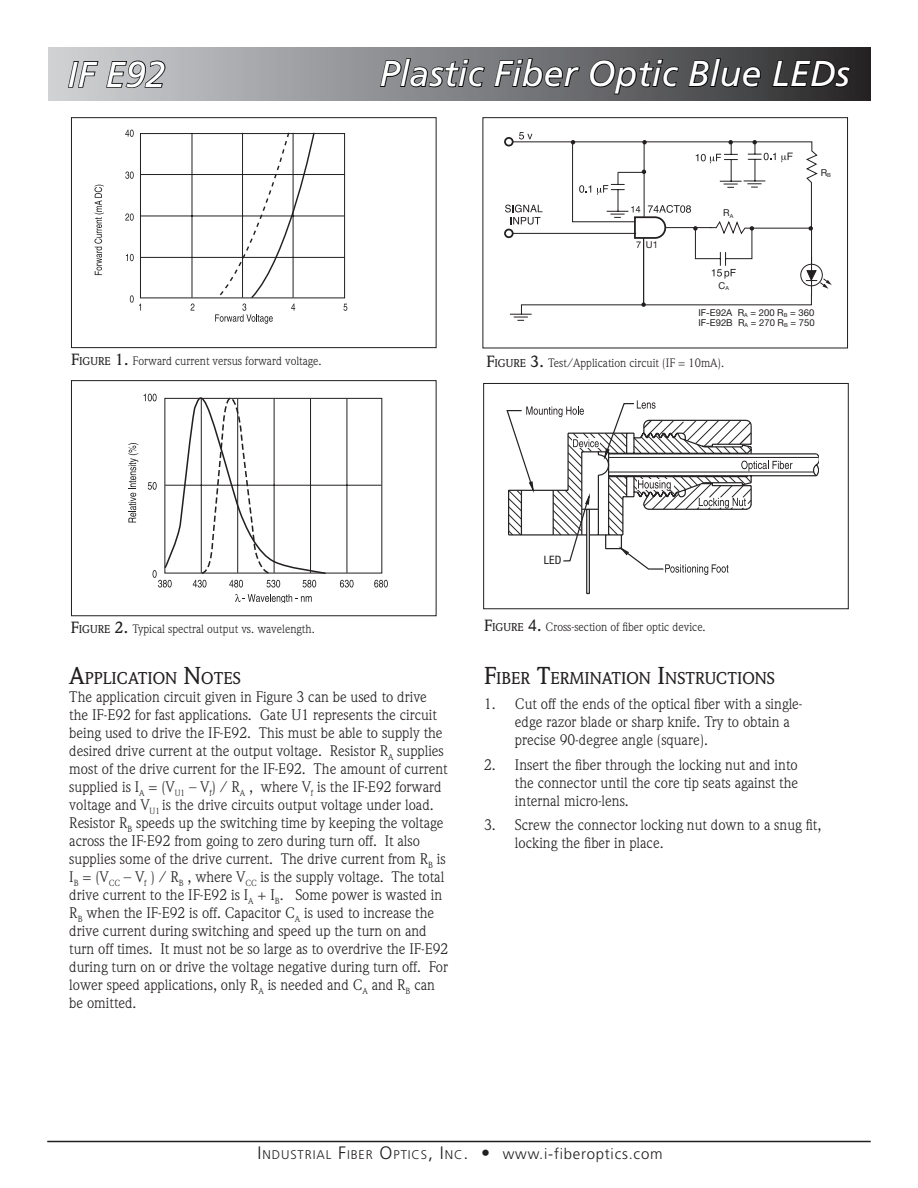
<style>
.page{position:relative;width:918px;height:1188px;background:#fff}
.page>*{position:absolute;margin:0;border:0;box-sizing:border-box;transform-origin:0 0}
.t1{font:italic 36px "Frutiger";color:#fff}
.t2{font:500 16.8px "Weidemann";color:#231f20}
.t3{font:15px/18px "Weidemann";color:#231f20}
.t4{font:300 15px "Frutiger";letter-spacing:.05em;color:#231f20}
.t5{font:12px "Weidemann";color:#231f20}
.t6{font:condensed 11.55px "Helvetica Neue";color:#231f20}
.t7{font:9.45px/10.1px "Helvetica Neue";color:#231f20}
.s1{font-weight:500;font-size:15.9px}
.s2{font-weight:500;font-size:11.1px}
.s3{font-size:24px}
.s4{font-size:18px}
.s5{font-size:12.6px}
</style>
<div class="page">
<div style="left:49px;top:47px;width:822px;height:54px;background:linear-gradient(to right,#d3d5d8,#2c2c2d)"></div>
<svg style="left:379px;top:58px;width:107px;height:30px;background:#616365"></svg>
<svg style="left:493px;top:58px;width:88px;height:30px;background:#545557"></svg>
<svg style="left:589px;top:58px;width:91px;height:37px;background:#4a4a4d"></svg>
<svg style="left:688px;top:58px;width:74px;height:30px;background:#353536"></svg>
<svg style="left:771px;top:60px;width:81px;height:28px;background:#252425"></svg>
<svg style="left:67px;top:60px;width:32px;height:29px"></svg>
<svg style="left:105px;top:60px;width:61px;height:29px;background:#858688"></svg>
<hr style="left:47px;top:1141px;width:824px;height:1px;background:#231f20">
<div style="left:71px;top:117px;width:365px;height:231px;border:1px solid #231f20"></div>
<div style="left:71px;top:380px;width:365px;height:236px;border:1px solid #231f20"></div>
<div style="left:140px;top:133px;width:205px;height:165px;border:1px solid #231f20"></div>
<hr style="left:141px;top:174px;width:204px;height:1px;background:#231f20">
<hr style="left:141px;top:216px;width:204px;height:1px;background:#231f20">
<hr style="left:141px;top:257px;width:204px;height:1px;background:#231f20">
<hr style="left:192px;top:133px;width:1px;height:165px;background:#231f20">
<svg style="left:95px;top:185px;width:9px;height:90px"></svg>
<svg style="left:125px;top:130px;width:9px;height:7px"></svg>
<svg style="left:125px;top:172px;width:9px;height:7px"></svg>
<svg style="left:125px;top:213px;width:9px;height:8px"></svg>
<svg style="left:126px;top:254px;width:8px;height:7px"></svg>
<svg style="left:130px;top:295px;width:11px;height:16px"></svg>
<svg style="left:191px;top:304px;width:3px;height:7px"></svg>
<svg style="left:343px;top:304px;width:4px;height:7px"></svg>
<svg style="left:215px;top:132px;width:100px;height:192px"></svg>
<svg style="left:128px;top:443px;width:10px;height:79px"></svg>
<svg style="left:340px;top:580px;width:10px;height:8px"></svg>
<svg style="left:349px;top:580px;width:5px;height:8px"></svg>
<svg style="left:374px;top:580px;width:14px;height:8px"></svg>
<hr style="left:165px;top:485px;width:217px;height:1px;background:#231f20">
<hr style="left:347px;top:399px;width:1px;height:174px;background:#231f20">
<svg style="left:144px;top:394px;width:183px;height:209px"></svg>
<div style="left:483px;top:383px;width:366px;height:226px;border:1px solid #231f20"></div>
<div style="left:483px;top:117px;width:365px;height:231px;border:1px solid #231f20"></div>
<svg style="left:506px;top:400px;width:312px;height:194px"></svg>
<svg style="left:510px;top:141px;width:309px;height:180px"></svg>
<svg style="left:806px;top:269px;width:26px;height:20px"></svg>
<svg style="left:504px;top:132px;width:38px;height:107px"></svg>
<svg style="left:712px;top:269px;width:24px;height:10px"></svg>
<svg style="left:631px;top:205px;width:67px;height:43px"></svg>
<svg style="left:579px;top:185px;width:12px;height:8px"></svg>
<svg style="left:597px;top:185px;width:11px;height:10px"></svg>
<svg style="left:764px;top:153px;width:29px;height:9px"></svg>
<svg style="left:696px;top:154px;width:25px;height:9px"></svg>
<svg style="left:618px;top:170px;width:28px;height:4px"></svg>
<hr style="left:666px;top:227px;width:45px;height:1px;background:#231f20">
<p class="t1" style="left:68px;top:53px;width:100px">IF E92</p>
<p class="t1" style="left:380px;top:53px;width:472px">Plastic Fiber Optic Blue LEDs</p>
<p class="t5" style="left:71px;top:354px;width:252px"><span class="s1">F</span><span class="s2">IGURE</span> <span class="s1">1.</span> Forward current versus forward voltage.</p>
<p class="t7" style="left:646px;top:239px;width:14px">U1</p>
<p class="t7" style="left:723px;top:208px;width:12px">R<sub>A</sub></p>
<p class="t7" style="left:821px;top:167px;width:12px">R<sub>B</sub></p>
<p class="t7" style="left:719px;top:280px;width:12px">C<sub>A</sub></p>
<p class="t7" style="left:698px;top:307px;width:118px">IF-E92A R<sub>A</sub> = 200 R<sub>B</sub> = 360<br>IF-E92B R<sub>A</sub> = 270 R<sub>B</sub> = 750</p>
<p class="t5" style="left:486px;top:356px;width:239px"><span class="s1">F</span><span class="s2">IGURE</span> <span class="s1">3.</span> Test/Application circuit (IF = 10mA).</p>
<p class="t6" style="left:544px;top:554px;width:19px">LED</p>
<p class="t5" style="left:71px;top:622px;width:245px"><span class="s1">F</span><span class="s2">IGURE</span> <span class="s1">2.</span> Typical spectral output vs. wavelength.</p>
<p class="t5" style="left:484px;top:619px;width:223px"><span class="s1">F</span><span class="s2">IGURE</span> <span class="s1">4.</span> Cross-section of fiber optic device.</p>
<p class="t2" style="left:69px;top:669px;width:173px"><span class="s3">A</span>PPLICATION <span class="s3">N</span>OTES</p>
<p class="t3" style="left:69px;top:688px;width:381px">The application circuit given in Figure 3 can be used to drive the IF-E92 for fast applications. Gate U1 represents the circuit being used to drive the IF-E92. This must be able to supply the desired drive current at the output voltage. Resistor R<sub>A</sub> supplies most of the drive current for the IF-E92. The amount of current supplied is I<sub>A</sub> = (V<sub>U1</sub> – V<sub>f</sub>) / R<sub>A</sub> , where V<sub>f</sub> is the IF-E92 forward voltage and V<sub>U1</sub> is the drive circuits output voltage under load.<br>Resistor R<sub>B</sub> speeds up the switching time by keeping the voltage across the IF-E92 from going to zero during turn off. It also supplies some of the drive current. The drive current from R<sub>B</sub> is I<sub>B</sub> = (V<sub>CC</sub> – V<sub>f</sub> ) / R<sub>B</sub> , where V<sub>CC</sub> is the supply voltage. The total drive current to the IF-E92 is I<sub>A</sub> + I<sub>B</sub>. Some power is wasted in R<sub>B</sub> when the IF-E92 is off. Capacitor C<sub>A</sub> is used to increase the drive current during switching and speed up the turn on and turn off times. It must not be so large as to overdrive the IF-E92 during turn on or drive the voltage negative during turn off. For lower speed applications, only R<sub>A</sub> is needed and C<sub>A</sub> and R<sub>B</sub> can be omitted.</p>
<p class="t2" style="left:484px;top:668px;width:292px"><span class="s3">F</span>IBER <span class="s3">T</span>ERMINATION <span class="s3">I</span>NSTRUCTIONS</p>
<p class="t3" style="left:515px;top:694px;width:289px;text-indent:-31px">1. Cut off the ends of the optical fiber with a single&shy;edge razor blade or sharp knife. Try to obtain a precise 90-degree angle (square).</p>
<p class="t3" style="left:515px;top:755px;width:285px;text-align:justify;text-indent:-31px">2. Insert the fiber through the locking nut and into the connector until the core tip seats against the internal micro-lens.</p>
<p class="t3" style="left:515px;top:816px;width:308px;text-indent:-31px">3. Screw the connector locking nut down to a snug fit, locking the fiber in place.</p>
<p class="t4" style="left:258px;top:1145px;width:406px"><span class="s4">I</span><span class="s5">NDUSTRIAL</span> <span class="s4">F</span><span class="s5">IBER</span> <span class="s4">O</span><span class="s5">PTICS</span><span class="s4">, I</span><span class="s5">NC</span><span class="s4">.</span> <span class="s4">•</span> www.i-fiberoptics.com</p>
</div>
